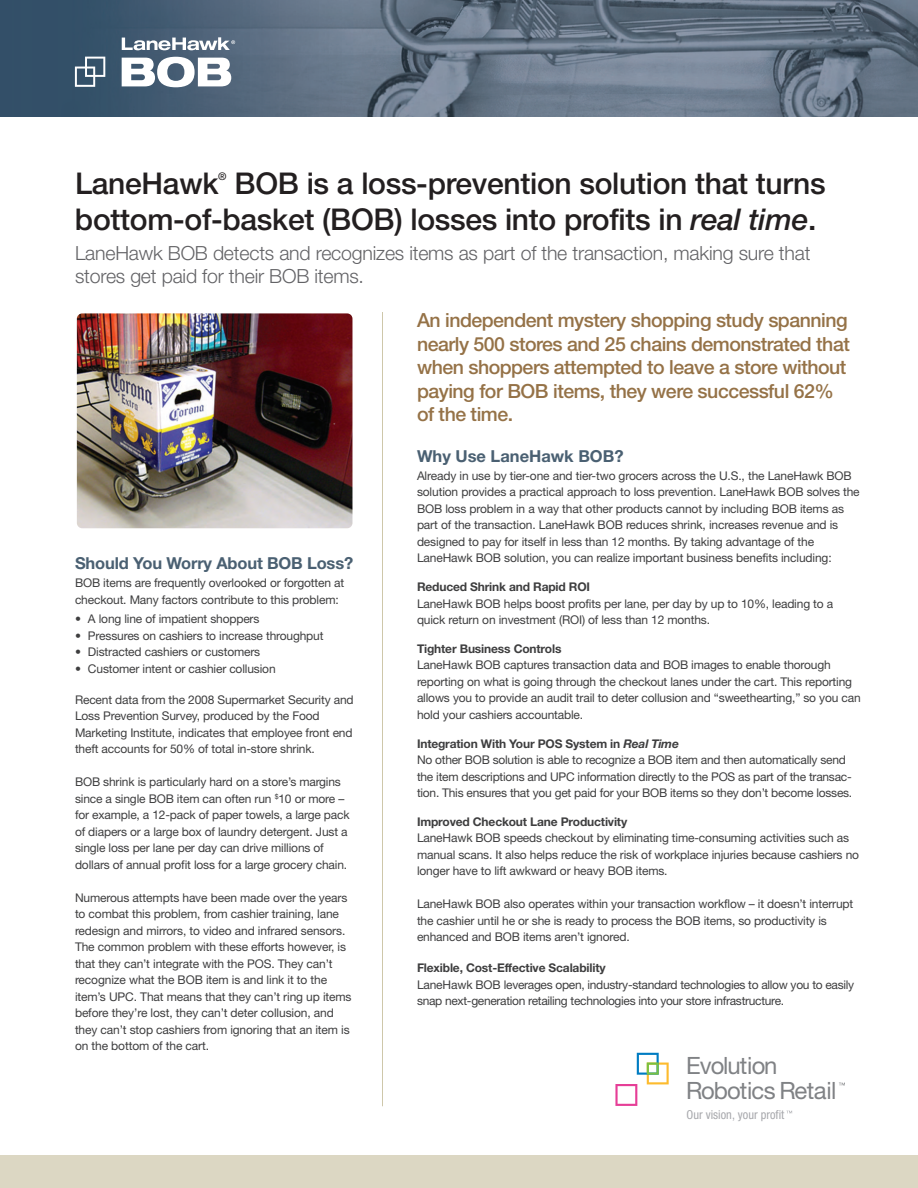
<style>
.page{position:relative;width:918px;height:1188px;background:#fff}
.page>*{position:absolute;margin:0;border:0;box-sizing:border-box;transform-origin:0 0}
.t1{font:500 30px/36px "Helvetica Neue";letter-spacing:-.01em;color:#231f20}
.t2{font:23.85px/24.9px "Helvetica Neue";letter-spacing:-.03em;color:#808285}
.t3{font:500 19.5px/23.4px "Helvetica Neue";letter-spacing:-.025em;color:#957247}
.t4{font:300 19.5px/23.4px "Helvetica Neue";letter-spacing:-.01em;color:#636366}
.t5{font:700 16.5px "Helvetica Neue";letter-spacing:-.01em;color:#4a6072}
.t6{font:condensed 12.3px "Helvetica Neue";color:#a8a9ad}
.t7{font:12px/16.5px "Helvetica Neue";letter-spacing:-.015em;color:#3e3e3f}
.t8{font:700 12px "Helvetica Neue";letter-spacing:-.015em;color:#3e3e3f}
.t9{font:500 10.5px "Helvetica Neue";color:#231f20}
.s1{font-style:italic}
.s2{font-weight:700}
.s3{font-weight:700;font-style:italic}
</style>
<div class="page">
<img style="left:0;top:0;width:918px;height:117px">
<div style="left:0;top:1155px;width:918px;height:33px;background:#dcd7c3"></div>
<img style="left:77px;top:313px;width:275px;height:215px">
<svg style="left:839px;top:1083px;width:6px;height:3px"></svg>
<svg style="left:615px;top:1053px;width:54px;height:53px"></svg>
<hr style="left:382px;top:312px;width:1px;height:794px;background:#cec7aa">
<svg style="left:75px;top:57px;width:30px;height:30px"></svg>
<svg style="left:122px;top:57px;width:109px;height:30px"></svg>
<svg style="left:122px;top:37px;width:113px;height:13px"></svg>
<h1 class="t1" style="left:75px;top:165px;width:752px;text-indent:160px">BOB is a loss-prevention solution that turns bottom-of-basket (BOB) losses into profits in <span class="s1">real time</span>.</h1>
<h3 class="t4" style="left:75px;top:241px;width:737px">LaneHawk BOB detects and recognizes items as part of the transaction, making sure that stores get paid for their BOB items.</h3>
<h1 class="t1" style="left:75px;top:165px;width:145px">LaneHawk</h1>
<p class="t9" style="left:218px;top:170px;width:10px">®</p>
<h3 class="t5" style="left:75px;top:553px;width:280px">Should You Worry About BOB Loss?</h3>
<p class="t7" style="left:75px;top:575px;width:271px">BOB items are frequently overlooked or forgotten at checkout. Many factors contribute to this problem:</p>
<p class="t7" style="left:75px;top:611px;width:186px">• A long line of impatient shoppers</p>
<p class="t7" style="left:75px;top:627px;width:250px">• Pressures on cashiers to increase throughput</p>
<p class="t7" style="left:75px;top:644px;width:187px">• Distracted cashiers or customers</p>
<p class="t7" style="left:75px;top:660px;width:202px">• Customer intent or cashier collusion</p>
<p class="t7" style="left:75px;top:691px;width:280px">Recent data from the 2008 Supermarket Security and Loss Prevention Survey, produced by the Food Marketing Institute, indicates that employee front end theft accounts for 50% of total in-store shrink.</p>
<p class="t7" style="left:75px;top:774px;width:276px">BOB shrink is particularly hard on a store’s margins since a single BOB item can often run <sup>$</sup>10 or more – for example, a 12-pack of paper towels, a large pack of diapers or a large box of laundry detergent. Just a single loss per lane per day can drive millions of dollars of annual profit loss for a large grocery chain.</p>
<p class="t7" style="left:75px;top:889px;width:278px">Numerous attempts have been made over the years to combat this problem, from cashier training, lane redesign and mirrors, to video and infrared sensors.<br>The common problem with these efforts however, is that they can’t integrate with the POS. They can’t recognize what the BOB item is and link it to the item’s UPC. That means that they can’t ring up items before they’re lost, they can’t deter collusion, and they can’t stop cashiers from ignoring that an item is on the bottom of the cart.</p>
<h3 class="t3" style="left:417px;top:309px;width:434px">An independent mystery shopping study spanning nearly 500 stores and 25 chains demonstrated that when shoppers attempted to leave a store without paying for BOB items, they were successful 62% of the time.</h3>
<h3 class="t5" style="left:417px;top:446px;width:208px">Why Use LaneHawk BOB?</h3>
<p class="t7" style="left:417px;top:467px;width:444px">Already in use by tier-one and tier-two grocers across the U.S., the LaneHawk BOB solution provides a practical approach to loss prevention. LaneHawk BOB solves the BOB loss problem in a way that other products cannot by including BOB items as part of the transaction. LaneHawk BOB reduces shrink, increases revenue and is designed to pay for itself in less than 12 months. By taking advantage of the LaneHawk BOB solution, you can realize important business benefits including:</p>
<p class="t8" style="left:417px;top:579px;width:175px">Reduced Shrink and Rapid ROI</p>
<p class="t7" style="left:417px;top:595px;width:418px">LaneHawk BOB helps boost profits per lane, per day by up to 10%, leading to a quick return on investment (ROI) of less than 12 months.</p>
<p class="t8" style="left:417px;top:641px;width:146px">Tighter Business Controls</p>
<p class="t7" style="left:417px;top:657px;width:445px">LaneHawk BOB captures transaction data and BOB images to enable thorough reporting on what is going through the checkout lanes under the cart. This reporting allows you to provide an audit trail to deter collusion and “sweethearting,” so you can hold your cashiers accountable.</p>
<p class="t7" style="left:417px;top:735px;width:437px"><span class="s2">Integration With Your POS System in</span> <span class="s3">Real Time<br></span>No other BOB solution is able to recognize a BOB item and then automatically send the item descriptions and UPC information directly to the POS as part of the transac&shy;tion. This ensures that you get paid for your BOB items so they don’t become losses.</p>
<p class="t8" style="left:417px;top:814px;width:212px">Improved Checkout Lane Productivity</p>
<p class="t7" style="left:417px;top:830px;width:444px">LaneHawk BOB speeds checkout by eliminating time-consuming activities such as manual scans. It also helps reduce the risk of workplace injuries because cashiers no longer have to lift awkward or heavy BOB items.</p>
<p class="t7" style="left:417px;top:896px;width:438px">LaneHawk BOB also operates within your transaction workflow – it doesn’t interrupt the cashier until he or she is ready to process the BOB items, so productivity is enhanced and BOB items aren’t ignored.</p>
<p class="t8" style="left:417px;top:961px;width:190px">Flexible, Cost-Effective Scalability</p>
<p class="t7" style="left:417px;top:976px;width:439px">LaneHawk BOB leverages open, industry-standard technologies to allow you to easily snap next-generation retailing technologies into your store infrastructure.</p>
<h2 class="t2" style="left:686px;top:1053px;width:152px">Evolution<br>Robotics Retail</h2>
<p class="t6" style="left:687px;top:1108px;width:99px">Our vision, your profit</p>
</div>
